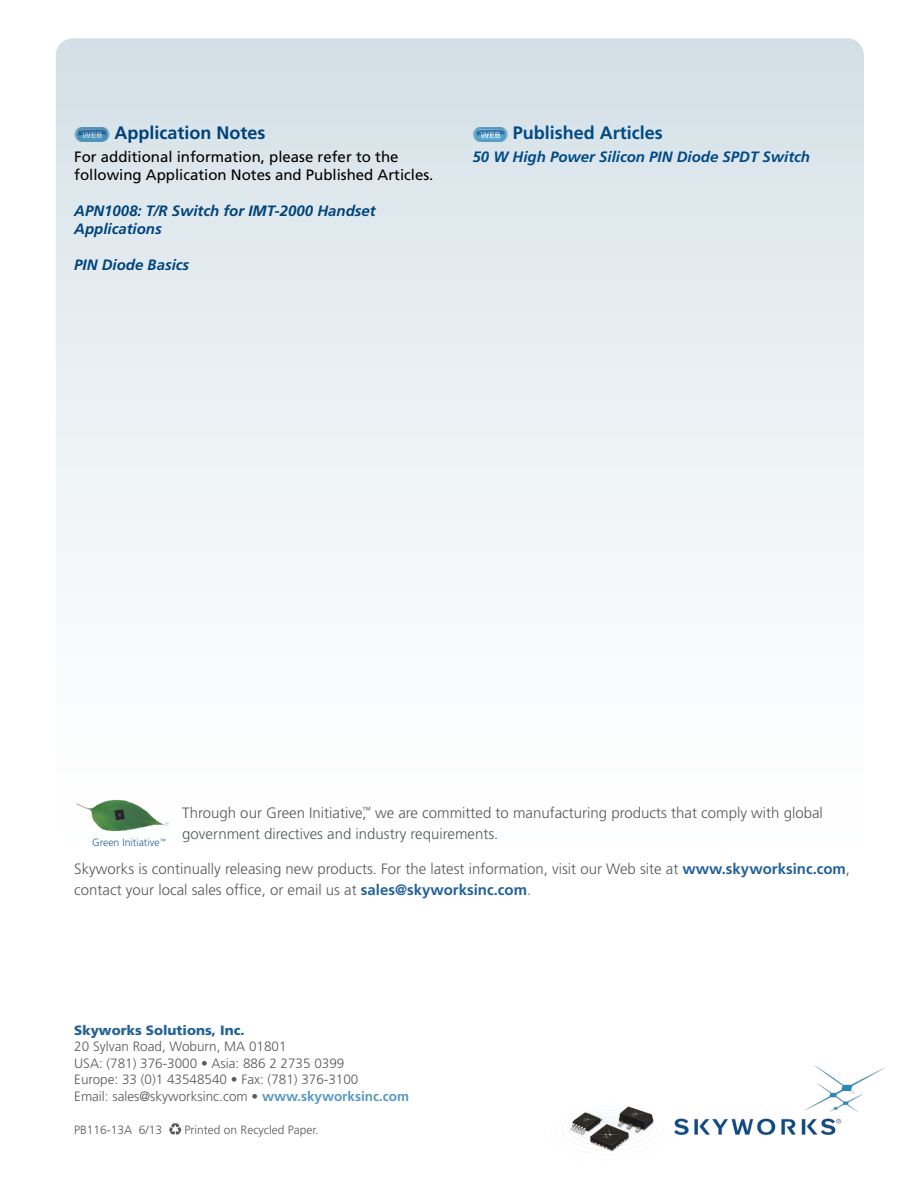
<style>
.page{position:relative;width:918px;height:1188px;background:#fff}
.page>*{position:absolute;margin:0;border:0;box-sizing:border-box;transform-origin:0 0}
.t1{font:700 18px "Frutiger";color:#004b85}
.t2{font:300 15px/21px "Frutiger";color:#58595b}
.t3{font:italic 700 15px/18px "Frutiger";color:#004b85}
.t4{font:15px/18px "Frutiger";color:#000}
.t5{font:300 13.5px/16.5px "Frutiger";color:#58595b}
.t6{font:900 13.5px "Frutiger";color:#236298}
.t7{font:300 12px "Frutiger";color:#58595b}
.t8{font:300 10.5px "Frutiger";color:#236298}
.s1{font-weight:700;color:#236298}
.s2{font-weight:700;color:#5999c2}
</style>
<div class="page">
<div style="left:56px;top:38px;width:808px;height:877px;background:linear-gradient(to bottom,#d6e2e8,#fff);border-radius:18px"></div>
<img style="left:568px;top:1106px;width:89px;height:46px">
<img style="left:674px;top:1065px;width:210px;height:70px">
<img style="left:74px;top:795px;width:100px;height:41px">
<svg style="left:169px;top:1123px;width:12px;height:12px"></svg>
<div style="left:77px;top:128px;width:30px;height:13px;background:#5c98b7;border-radius:6px"></div>
<div style="left:76px;top:128px;width:32px;height:13px;border:1px solid #1e81b1;border-radius:6px"></div>
<div style="left:76px;top:127px;width:33px;height:14px;border:1px solid #1e81b1;border-radius:7px"></div>
<div style="left:75px;top:127px;width:34px;height:15px;border:1px solid #1e81b1;border-radius:7px"></div>
<svg style="left:78px;top:129px;width:28px;height:11px"></svg>
<svg style="left:78px;top:129px;width:28px;height:9px"></svg>
<div style="left:475px;top:128px;width:30px;height:13px;background:#4e99be;border-radius:6px"></div>
<div style="left:475px;top:128px;width:31px;height:13px;border:1px solid #1e81b1;border-radius:6px"></div>
<div style="left:474px;top:127px;width:33px;height:14px;border:1px solid #1e81b1;border-radius:7px"></div>
<div style="left:473px;top:127px;width:34px;height:15px;border:1px solid #1e81b1;border-radius:7px"></div>
<div style="left:476px;top:129px;width:29px;height:11px;background:#428fb9;border-radius:6px"></div>
<svg style="left:476px;top:129px;width:28px;height:11px"></svg>
<svg style="left:476px;top:129px;width:28px;height:9px"></svg>
<p class="t1" style="left:115px;top:122px;width:153px">Application Notes</p>
<p class="t4" style="left:74px;top:148px;width:361px">For additional information, please refer to the following Application Notes and Published Articles.</p>
<p class="t3" style="left:74px;top:202px;width:303px">APN1008: T/R Switch for IMT-2000 Handset<br>Applications</p>
<p class="t3" style="left:74px;top:256px;width:117px">PIN Diode Basics</p>
<p class="t1" style="left:513px;top:122px;width:152px">Published Articles</p>
<p class="t3" style="left:472px;top:148px;width:339px">50 W High Power Silicon PIN Diode SPDT Switch</p>
<p class="t2" style="left:182px;top:803px;width:642px">Through our Green Initiative,<sup>™</sup> we are committed to manufacturing products that comply with global government directives and industry requirements.</p>
<p class="t2" style="left:74px;top:858px;width:777px">Skyworks is continually releasing new products. For the latest information, visit our Web site at <span class="s1">www.skyworksinc.com</span>, contact your local sales office, or email us at <span class="s1">sales@skyworksinc.com</span>.</p>
<p class="t8" style="left:92px;top:837px;width:75px">Green Initiative<sup>™</sup></p>
<p class="t6" style="left:74px;top:1022px;width:172px">Skyworks Solutions, Inc.</p>
<p class="t5" style="left:74px;top:1038px;width:336px">20 Sylvan Road, Woburn, MA 01801<br>USA: (781) 376-3000 • Asia: 886 2 2735 0399<br>Europe: 33 (0)1 43548540 • Fax: (781) 376-3100<br>Email: sales@skyworksinc.com • <span class="s2">www.skyworksinc.com</span></p>
<p class="t7" style="left:74px;top:1123px;width:90px">PB116-13A 6/13</p>
<p class="t7" style="left:185px;top:1123px;width:136px">Printed on Recycled Paper.</p>
</div>
